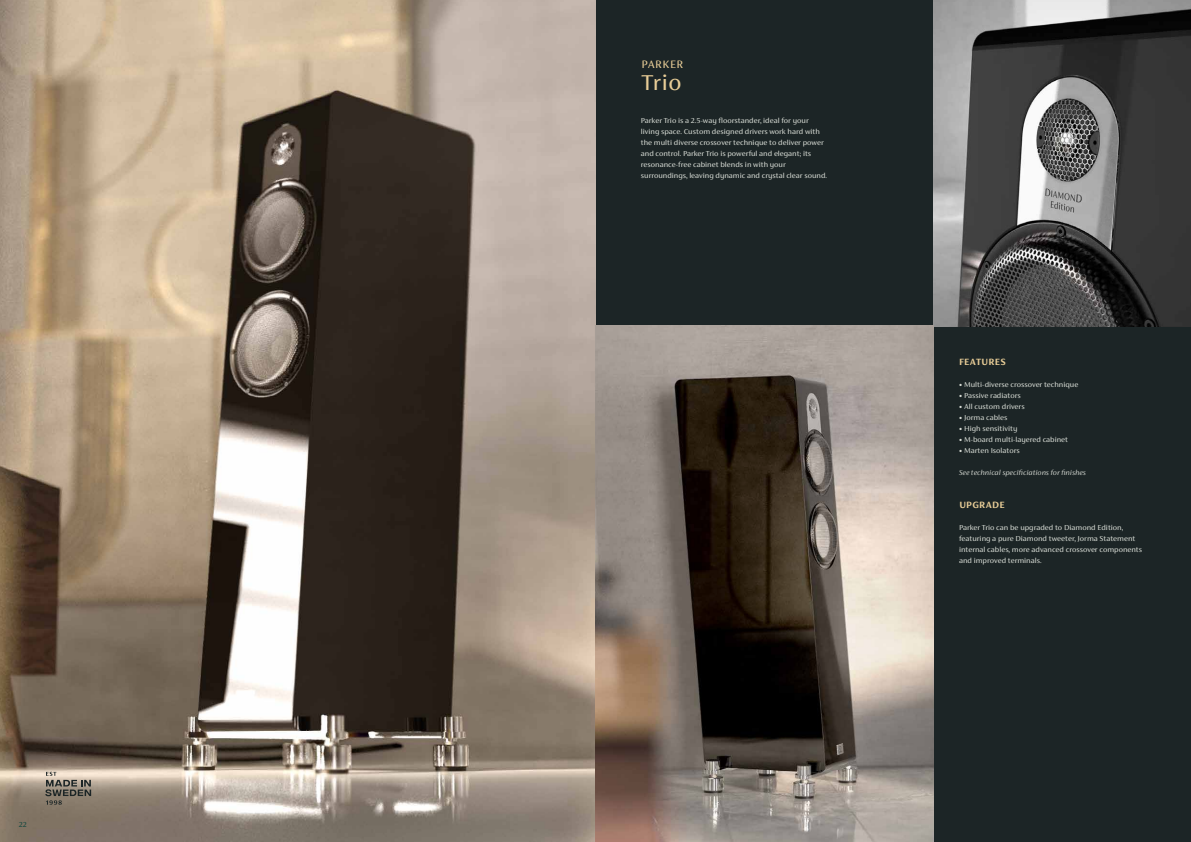
<style>
.page{position:relative;width:1191px;height:842px;background:#fff}
.page>*{position:absolute;margin:0;border:0;box-sizing:border-box;transform-origin:0 0}
.t1{font:24px "FS Siena";color:#e8cd97}
.t2{font:12px "FS Siena";letter-spacing:.035em;color:#e8cd97}
.t3{font:700 10px "FS Siena";letter-spacing:.035em;color:#e8cd97}
.t4{font:8px/11px "FS Siena";color:#daded7}
.t5{font:italic 300 8px "FS Siena";color:#daded7}
.t6{font:500 8px "FS Siena";color:#204d43}
</style>
<div class="page">
<div style="left:595px;top:0;width:596px;height:842px;background:#1c2526"></div>
<img style="left:933px;top:0;width:258px;height:326px">
<img style="left:0;top:0;width:595px;height:842px">
<img style="left:595px;top:325px;width:338px;height:517px">
<svg style="left:45px;top:772px;width:46px;height:33px;background:#8e8579"></svg>
<p class="t6" style="left:19px;top:820px;width:9px">22</p>
<h2 class="t2" style="left:641px;top:58px;width:43px">PARKER</h2>
<h1 class="t1" style="left:641px;top:69px;width:41px">Trio</h1>
<p class="t4" style="left:641px;top:115px;width:188px">Parker Trio is a 2.5-way floorstander, ideal for your living space. Custom designed drivers work hard with the multi diverse crossover technique to deliver power and control. Parker Trio is powerful and elegant; its resonance-free cabinet blends in with your surroundings, leaving dynamic and crystal clear sound.</p>
<p class="t3" style="left:959px;top:356px;width:48px">FEATURES</p>
<p class="t4" style="left:958px;top:379px;width:121px">• Multi-diverse crossover technique</p>
<p class="t4" style="left:958px;top:390px;width:64px">• Passive radiators</p>
<p class="t4" style="left:958px;top:401px;width:67px">• All custom drivers</p>
<p class="t4" style="left:958px;top:412px;width:50px">• Jorma cables</p>
<p class="t4" style="left:958px;top:423px;width:60px">• High sensitivity</p>
<p class="t4" style="left:958px;top:434px;width:111px">• M-board multi-layered cabinet</p>
<p class="t4" style="left:958px;top:445px;width:63px">• Marten Isolators</p>
<p class="t5" style="left:958px;top:468px;width:129px">See technical specificiations for finishes</p>
<p class="t3" style="left:959px;top:499px;width:47px">UPGRADE</p>
<p class="t4" style="left:959px;top:522px;width:185px">Parker Trio can be upgraded to Diamond Edition, featuring a pure Diamond tweeter, Jorma Statement internal cables, more advanced crossover components and improved terminals.</p>
</div>
